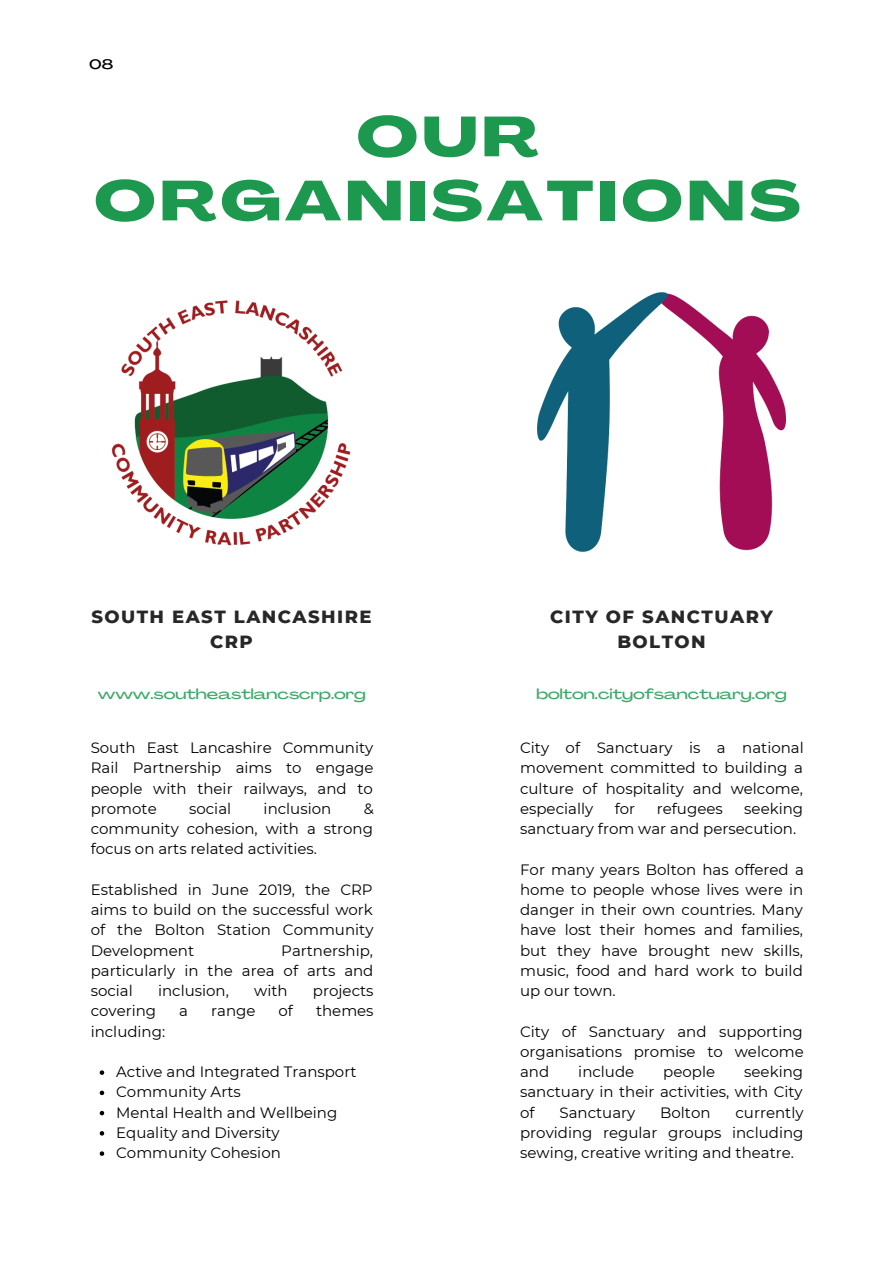
<style>
.page{position:relative;width:893px;height:1264px;background:#fff}
.page>*{position:absolute;margin:0;border:0;box-sizing:border-box;transform-origin:0 0}
.t1{font:800 55.5px/64.1px "Agrandir Grand";letter-spacing:.07em;color:#1c994f;text-align:center}
.t2{font:800 18px/24.8px "Montserrat";letter-spacing:.08em;color:#000;text-align:center}
.t3{font:15px/20.2px "Montserrat";color:#000;text-align:justify}
.t4{font:500 14.25px "Agrandir Grand";color:#1c994f}
.t5{font:500 13.5px "Agrandir Grand";color:#000}
</style>
<div class="page">
<img style="left:112px;top:300px;width:239px;height:246px">
<img style="left:537px;top:292px;width:248px;height:259px">
<svg style="left:100px;top:1070px;width:4px;height:4px"></svg>
<svg style="left:100px;top:1090px;width:4px;height:5px"></svg>
<svg style="left:100px;top:1110px;width:4px;height:5px"></svg>
<svg style="left:100px;top:1131px;width:4px;height:4px"></svg>
<svg style="left:100px;top:1151px;width:4px;height:4px"></svg>
<p class="t5" style="left:89px;top:59px;width:26px">08</p>
<h1 class="t1" style="left:94px;top:110px;width:708px">OUR<br>ORGANISATIONS</h1>
<p class="t2" style="left:91px;top:604px;width:282px">SOUTH EAST LANCASHIRE<br>CRP</p>
<p class="t4" style="left:98px;top:688px;width:269px">www.southeastlancscrp.org</p>
<p class="t3" style="left:91px;top:737px;width:284px">South East Lancashire Community Rail Partnership aims to engage people with their railways, and to promote</p>
<p class="t3" style="left:189px;top:798px;width:44px">social</p>
<p class="t3" style="left:263px;top:798px;width:69px">inclusion</p>
<p class="t3" style="left:91px;top:798px;width:284px;text-indent:273px">&amp; community cohesion, with a strong focus on arts related activities.</p>
<p class="t3" style="left:91px;top:879px;width:284px">Established in June 2019, the CRP aims to build on the successful work of the Bolton Station Community Development</p>
<p class="t3" style="left:91px;top:940px;width:284px;text-indent:190px">Partnership, particularly in the area of arts and social</p>
<p class="t3" style="left:158px;top:980px;width:72px">inclusion,</p>
<p class="t3" style="left:254px;top:980px;width:35px">with</p>
<p class="t3" style="left:313px;top:980px;width:62px">projects</p>
<p class="t3" style="left:91px;top:1000px;width:67px">covering</p>
<p class="t3" style="left:179px;top:1000px;width:10px">a</p>
<p class="t3" style="left:211px;top:1000px;width:46px">range</p>
<p class="t3" style="left:278px;top:1000px;width:16px">of</p>
<p class="t3" style="left:316px;top:1000px;width:59px">themes</p>
<p class="t3" style="left:91px;top:1021px;width:76px">including:</p>
<p class="t3" style="left:116px;top:1061px;width:242px;text-align:left">Active and Integrated Transport<br>Community Arts<br>Mental Health and Wellbeing<br>Equality and Diversity<br>Community Cohesion</p>
<p class="t2" style="left:550px;top:604px;width:224px">CITY OF SANCTUARY<br>BOLTON</p>
<p class="t4" style="left:536px;top:688px;width:252px">bolton.cityofsanctuary.org</p>
<p class="t3" style="left:520px;top:737px;width:285px">City of Sanctuary is a national movement committed to building a culture of hospitality and welcome, especially</p>
<p class="t3" style="left:614px;top:798px;width:22px">for</p>
<p class="t3" style="left:656px;top:798px;width:67px">refugees</p>
<p class="t3" style="left:520px;top:798px;width:284px;text-indent:224px">seeking sanctuary from war and persecution.</p>
<p class="t3" style="left:520px;top:859px;width:285px">For many years Bolton has offered a home to people whose lives were in danger in their own countries. Many have lost their homes and families, but they have brought new skills, music, food and hard work to build up our town.</p>
<p class="t3" style="left:520px;top:1021px;width:285px">City of Sanctuary and supporting organisations promise to welcome and</p>
<p class="t3" style="left:520px;top:1061px;width:284px;text-indent:224px">seeking sanctuary in their activities, with City of</p>
<p class="t3" style="left:578px;top:1061px;width:57px">include</p>
<p class="t3" style="left:663px;top:1061px;width:53px">people</p>
<p class="t3" style="left:520px;top:1102px;width:285px;text-indent:215px">currently providing regular groups including sewing, creative writing and theatre.</p>
<p class="t3" style="left:559px;top:1102px;width:77px">Sanctuary</p>
<p class="t3" style="left:660px;top:1102px;width:52px">Bolton</p>
</div>
